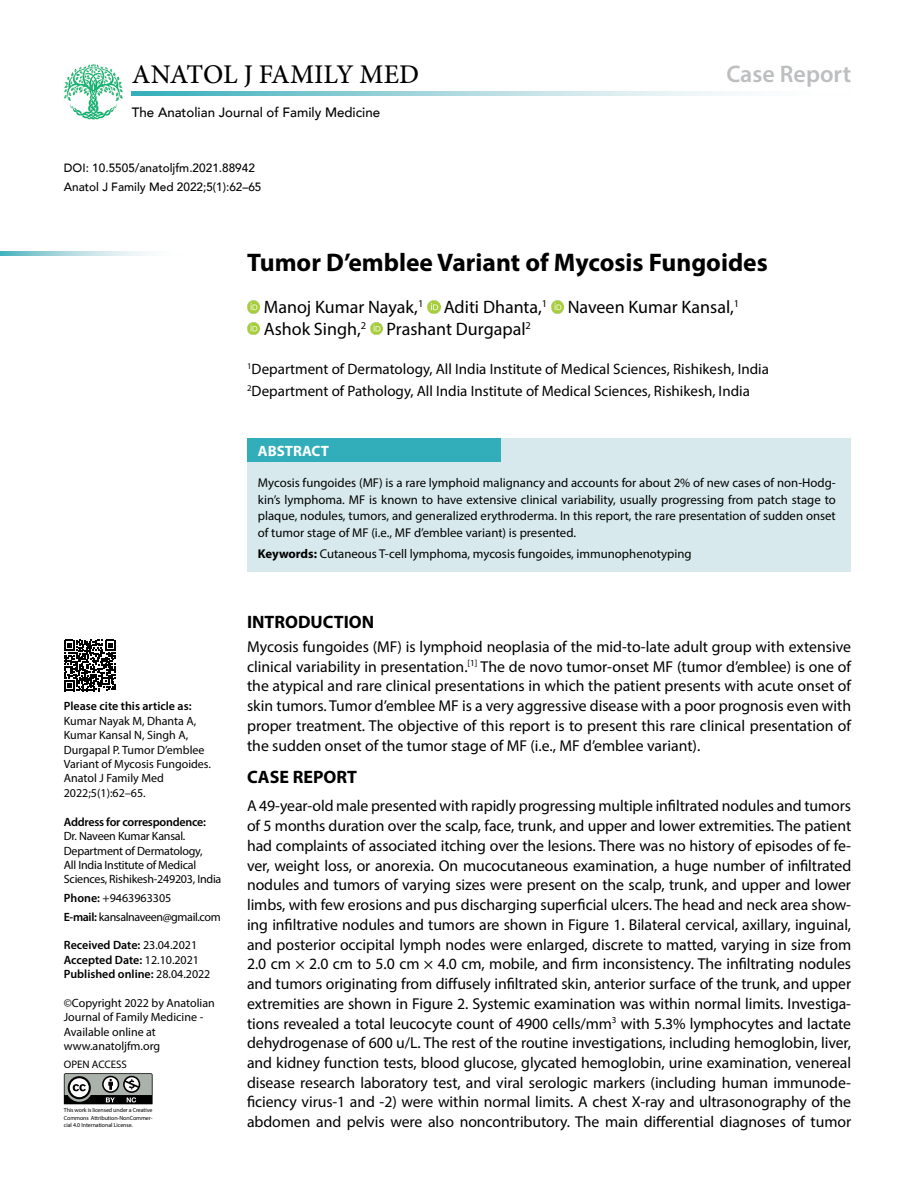
<style>
.page{position:relative;width:915px;height:1191px;background:#fff}
.page>*{position:absolute;margin:0;border:0;box-sizing:border-box;transform-origin:0 0}
.t1{font:500 27px "Minion Pro";letter-spacing:-.005em;color:#000}
.t2{font:700 25.5px "Myriad Pro";color:#000}
.t3{font:600 24px "Myriad Pro";color:#bcbec0}
.t4{font:18px/21.6px "Myriad Pro";color:#000}
.t5{font:700 18px "Myriad Pro";color:#000}
.t6{font:15.75px/19.8px "Myriad Pro";letter-spacing:-.005em;color:#000;text-align:justify}
.t7{font:15px/22.2px "Myriad Pro";color:#000}
.t8{font:700 15px "Myriad Pro";color:#fff}
.t9{font:500 13.5px "Avenir";color:#000}
.t10{font:12.75px/16.5px "Myriad Pro";color:#000;text-align:justify}
.t11{font:12px/14.4px "Myriad Pro";letter-spacing:-.005em;color:#000}
.t12{font:600 12px/14.4px "Myriad Pro";color:#000}
.t13{font:500 12px/19.5px "Avenir";color:#000}
.t14{font:12px/18.6px "Myriad Pro";letter-spacing:-.03em;color:#000}
.t15{font:600 12px "Myriad Pro";letter-spacing:-.02em;color:#000}
.t16{font:10.95px "Myriad Pro";color:#000}
.t17{font:6px/7.5px "Myriad Pro";letter-spacing:-.01em;color:#000;text-align:justify}
.s1{font-weight:600}
.s2{font-weight:400}
.s3{font-weight:700}
</style>
<div class="page">
<img style="left:64px;top:64px;width:59px;height:55px">
<div style="left:247px;top:438px;width:603px;height:134px;background:#d7e9ec"></div>
<div style="left:247px;top:438px;width:253px;height:24px;background:#31aeba"></div>
<svg style="left:247px;top:300px;width:13px;height:13px"></svg>
<svg style="left:427px;top:300px;width:13px;height:13px"></svg>
<svg style="left:551px;top:300px;width:12px;height:13px"></svg>
<svg style="left:247px;top:322px;width:13px;height:13px"></svg>
<svg style="left:370px;top:322px;width:12px;height:13px"></svg>
<svg style="left:132px;top:92px;width:599px;height:3px;background:#9fd5db"></svg>
<svg style="left:0;top:252px;width:147px;height:3px"></svg>
<svg style="left:64px;top:640px;width:52px;height:51px"></svg>
<svg style="left:64px;top:1073px;width:89px;height:32px;background:#757875"></svg>
<h1 class="t1" style="left:132px;top:57px;width:288px">ANATOL J FAMILY MED</h1>
<h3 class="t3" style="left:726px;top:58px;width:126px">Case Report</h3>
<p class="t9" style="left:132px;top:101px;width:250px">The Anatolian Journal of Family Medicine</p>
<p class="t13" style="left:64px;top:157px;width:199px">DOI: 10.5505/anatoljfm.2021.88942<br>Anatol J Family Med 2022;5(1):62–65</p>
<h2 class="t2" style="left:247px;top:246px;width:522px">Tumor D’emblee Variant of Mycosis Fungoides</h2>
<p class="t4" style="left:264px;top:296px;width:477px">Manoj Kumar Nayak,<sup>1</sup> Aditi Dhanta,<sup>1</sup> Naveen Kumar Kansal,<sup>1<br></sup>Ashok Singh,<sup>2</sup> Prashant Durgapal<sup>2</sup></p>
<p class="t7" style="left:247px;top:357px;width:523px"><sup>1</sup>Department of Dermatology, All India Institute of Medical Sciences, Rishikesh, India<br><sup>2</sup>Department of Pathology, All India Institute of Medical Sciences, Rishikesh, India</p>
<p class="t8" style="left:258px;top:441px;width:73px">ABSTRACT</p>
<p class="t12" style="left:64px;top:699px;width:129px">Please cite this article as:</p>
<p class="t11" style="left:64px;top:713px;width:149px">Kumar Nayak M, Dhanta A,<br>Kumar Kansal N, Singh A,<br>Durgapal P. Tumor D’emblee<br>Variant of Mycosis Fungoides.<br>Anatol J Family Med<br>2022;5(1):62–65.</p>
<p class="t15" style="left:64px;top:814px;width:143px">Address for correspondence:</p>
<p class="t11" style="left:64px;top:828px;width:159px">Dr. Naveen Kumar Kansal.<br>Department of Dermatology,<br>All India Institute of Medical<br>Sciences, Rishikesh-249203, India</p>
<p class="t14" style="left:64px;top:888px;width:158px"><span class="s1">Phone:</span> +9463963305<br><span class="s1">E-mail:</span> kansalnaveen@gmail.com</p>
<p class="t12" style="left:64px;top:938px;width:148px">Received Date: <span class="s2">23.04.2021<br></span>Accepted Date: <span class="s2">12.10.2021<br></span>Published online: <span class="s2">28.04.2022</span></p>
<p class="t11" style="left:64px;top:995px;width:152px">©Copyright 2022 by Anatolian<br>Journal of Family Medicine -<br>Available online at www.anatoljfm.org</p>
<p class="t16" style="left:64px;top:1057px;width:65px">OPEN ACCESS</p>
<p class="t17" style="left:64px;top:1106px;width:90px">This work is licensed under a Creative Commons Attribution-NonCommer&shy;cial 4.0 International License.</p>
<p class="t10" style="left:258px;top:474px;width:579px">Mycosis fungoides (MF) is a rare lymphoid malignancy and accounts for about 2% of new cases of non-Hodg&shy;kin’s lymphoma. MF is known to have extensive clinical variability, usually progressing from patch stage to plaque, nodules, tumors, and generalized erythroderma. In this report, the rare presentation of sudden onset of tumor stage of MF (i.e., MF d’emblee variant) is presented.</p>
<p class="t10" style="left:258px;top:545px;width:435px"><span class="s3">Keywords:</span> Cutaneous T-cell lymphoma, mycosis fungoides, immunophenotyping</p>
<p class="t5" style="left:247px;top:610px;width:129px">INTRODUCTION</p>
<p class="t6" style="left:247px;top:636px;width:605px">Mycosis fungoides (MF) is lymphoid neoplasia of the mid-to-late adult group with extensive clinical variability in presentation.<sup>[1]</sup> The de novo tumor-onset MF (tumor d’emblee) is one of the atypical and rare clinical presentations in which the patient presents with acute onset of skin tumors. Tumor d’emblee MF is a very aggressive disease with a poor prognosis even with proper treatment. The objective of this report is to present this rare clinical presentation of the sudden onset of the tumor stage of MF (i.e., MF d’emblee variant).</p>
<p class="t5" style="left:247px;top:765px;width:111px">CASE REPORT</p>
<p class="t6" style="left:247px;top:796px;width:605px">A 49-year-old male presented with rapidly progressing multiple infiltrated nodules and tumors of 5 months duration over the scalp, face, trunk, and upper and lower extremities. The patient had complaints of associated itching over the lesions. There was no history of episodes of fe&shy;ver, weight loss, or anorexia. On mucocutaneous examination, a huge number of infiltrated nodules and tumors of varying sizes were present on the scalp, trunk, and upper and lower limbs, with few erosions and pus discharging superficial ulcers. The head and neck area show&shy;ing infiltrative nodules and tumors are shown in Figure 1. Bilateral cervical, axillary, inguinal, and posterior occipital lymph nodes were enlarged, discrete to matted, varying in size from 2.0 cm × 2.0 cm to 5.0 cm × 4.0 cm, mobile, and firm inconsistency. The infiltrating nodules and tumors originating from diffusely infiltrated skin, anterior surface of the trunk, and upper extremities are shown in Figure 2. Systemic examination was within normal limits. Investiga&shy;tions revealed a total leucocyte count of 4900 cells/mm<sup>3</sup> with 5.3% lymphocytes and lactate dehydrogenase of 600 u/L. The rest of the routine investigations, including hemoglobin, liver, and kidney function tests, blood glucose, glycated hemoglobin, urine examination, venereal disease research laboratory test, and viral serologic markers (including human immunode&shy;ficiency virus-1 and -2) were within normal limits. A chest X-ray and ultrasonography of the abdomen and pelvis were also noncontributory. The main differential diagnoses of tumor</p>
</div>
